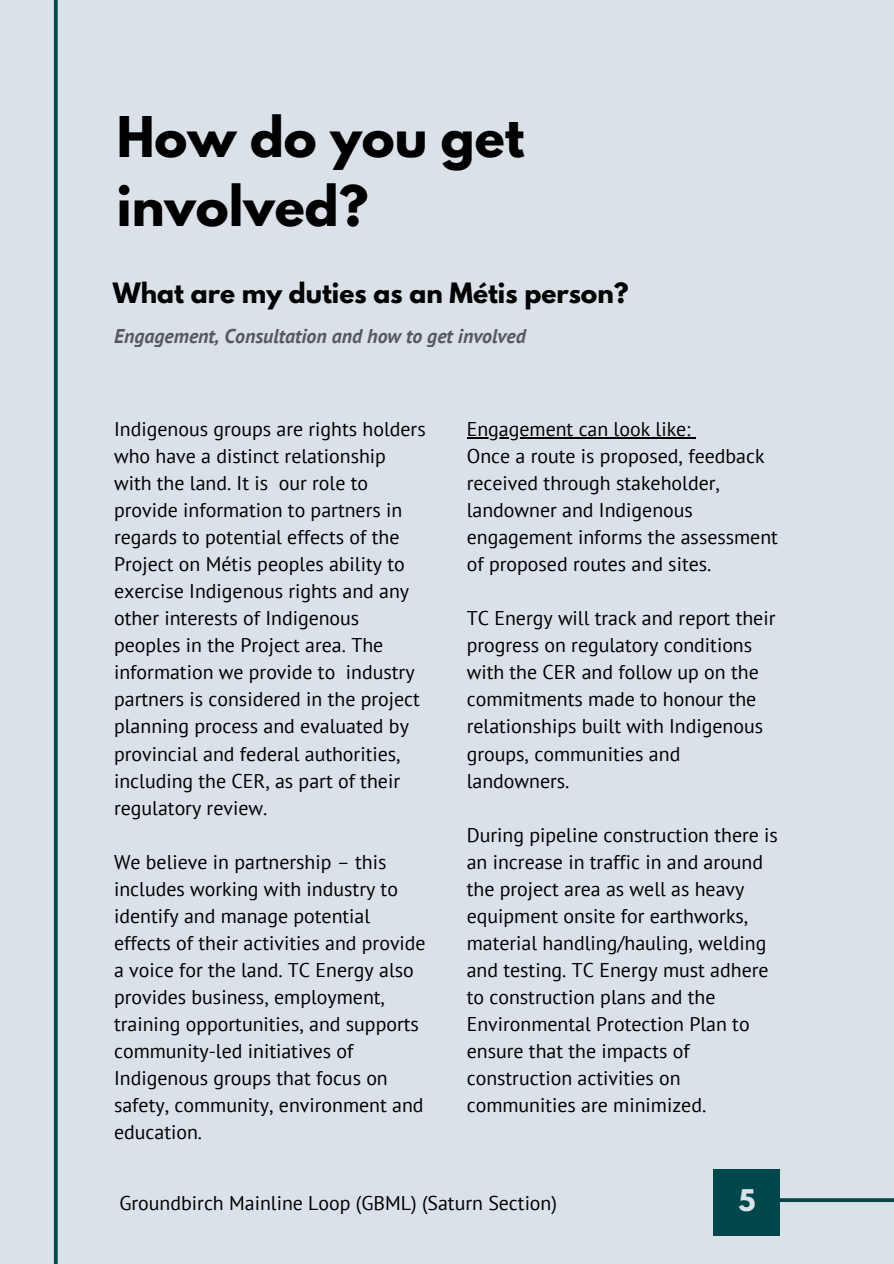
<style>
.page{position:relative;width:894px;height:1264px;background:#fff}
.page>*{position:absolute;margin:0;border:0;box-sizing:border-box;transform-origin:0 0}
.t1{font:700 49.65px/68.7px "League Spartan";color:#000}
.t2{font:700 26.55px "League Spartan";color:#dae1e9}
.t3{font:700 24.9px "League Spartan";color:#000}
.t4{font:19.8px/27px "PT Sans";color:#000}
.t5{font:italic 700 19.8px "PT Sans";color:#000}
</style>
<div class="page">
<div style="left:0;top:0;width:893px;height:1263px;background:#dae1e9"></div>
<hr style="left:466px;top:437px;width:224px;height:1px;background:#000">
<svg style="left:53px;top:0;width:5px;height:1263px;background:#346c71"></svg>
<svg style="left:779px;top:1185px;width:114px;height:29px"></svg>
<div style="left:713px;top:1169px;width:66px;height:66px;background:#00474c"></div>
<p class="t1" style="left:117px;top:109px;width:409px">How do you get involved?</p>
<p class="t3" style="left:113px;top:281px;width:517px">What are my duties as an Métis person?</p>
<p class="t5" style="left:114px;top:322px;width:413px">Engagement, Consultation and how to get involved</p>
<p class="t4" style="left:114px;top:415px;width:313px">Indigenous groups are rights holders who have a distinct relationship with the land. It is our role to provide information to partners in regards to potential effects of the Project on Métis peoples ability to exercise Indigenous rights and any other interests of Indigenous peoples in the Project area. The information we provide to industry partners is considered in the project planning process and evaluated by provincial and federal authorities, including the CER, as part of their regulatory review.</p>
<p class="t4" style="left:114px;top:847px;width:313px">We believe in partnership – this includes working with industry to identify and manage potential effects of their activities and provide a voice for the land. TC Energy also provides business, employment, training opportunities, and supports community-led initiatives of<br>Indigenous groups that focus on safety, community, environment and education.</p>
<p class="t4" style="left:466px;top:415px;width:225px">Engagement can look like:</p>
<p class="t4" style="left:466px;top:442px;width:312px">Once a route is proposed, feedback received through stakeholder, landowner and Indigenous engagement informs the assessment of proposed routes and sites.</p>
<p class="t4" style="left:466px;top:604px;width:310px">TC Energy will track and report their progress on regulatory conditions with the CER and follow up on the commitments made to honour the relationships built with Indigenous groups, communities and landowners.</p>
<p class="t4" style="left:466px;top:820px;width:312px">During pipeline construction there is an increase in traffic in and around the project area as well as heavy equipment onsite for earthworks, material handling/hauling, welding and testing. TC Energy must adhere to construction plans and the<br>Environmental Protection Plan to ensure that the impacts of construction activities on communities are minimized.</p>
<p class="t4" style="left:119px;top:1189px;width:439px">Groundbirch Mainline Loop (GBML) (Saturn Section)</p>
<p class="t2" style="left:738px;top:1186px;width:18px">5</p>
</div>
